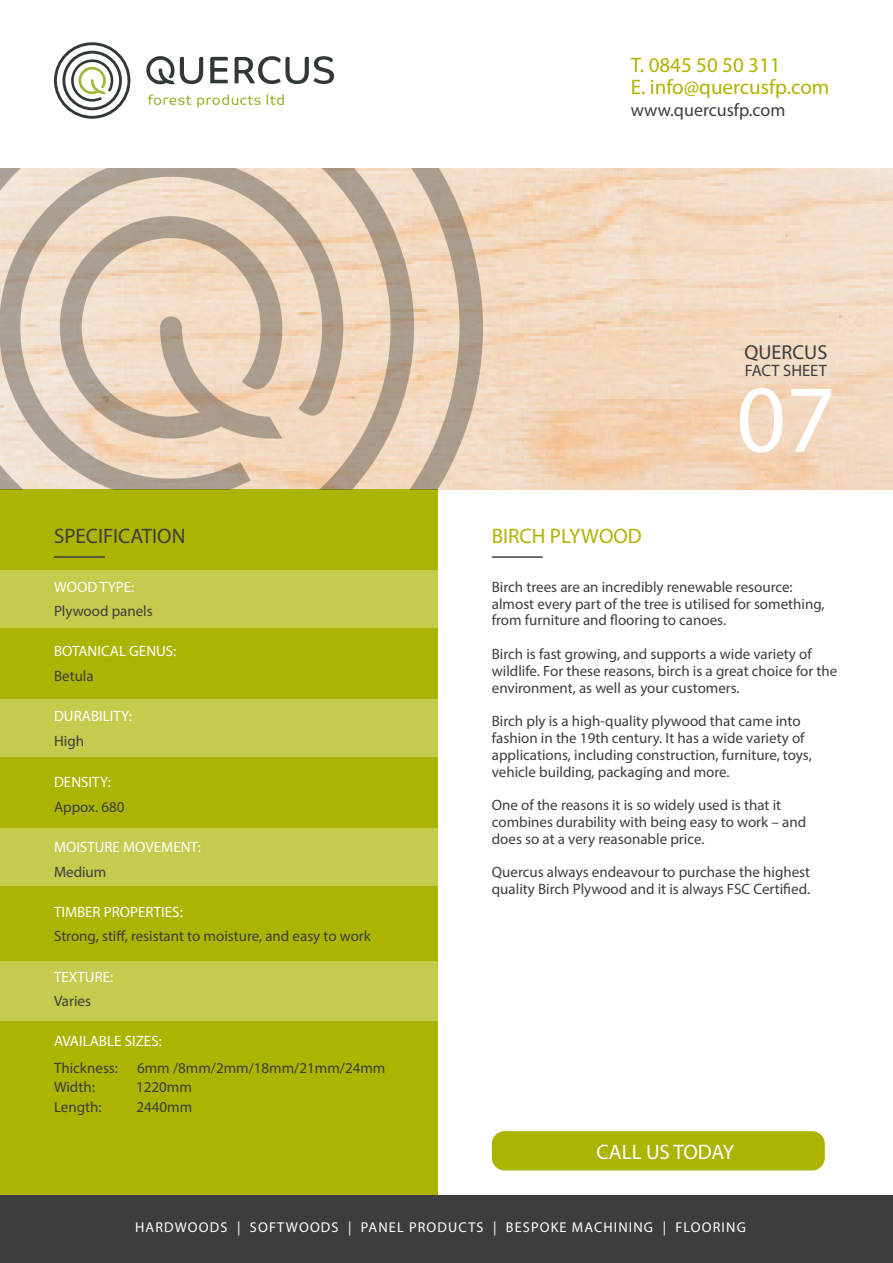
<style>
.page{position:relative;width:893px;height:1263px;background:#fff}
.page>*{position:absolute;margin:0;border:0;box-sizing:border-box;transform-origin:0 0}
.t1{font:96.6px "Myriad Pro";color:#fff}
.t2{font:21px "Myriad Pro";color:#abb500}
.t3{font:21px "Myriad Pro";color:#3d3d3b}
.t4{font:21px "Myriad Pro";color:#fff}
.t5{font:20.25px "Myriad Pro";color:#3d3d3b}
.t6{font:18px "Myriad Pro";color:#3d3d3b}
.t7{font:16.5px "Myriad Pro";color:#3d3d3b}
.t8{font:15px/16.8px "Myriad Pro";color:#3d3d3b}
.t9{font:15px "Myriad Pro";color:#fff}
.t10{font:14.25px "Myriad Pro";letter-spacing:.08em;color:#fff}
</style>
<div class="page">
<img style="left:483px;top:168px;width:409px;height:321px">
<svg style="left:148px;top:94px;width:43px;height:11px"></svg>
<svg style="left:197px;top:94px;width:64px;height:14px"></svg>
<svg style="left:267px;top:94px;width:17px;height:11px"></svg>
<svg style="left:210px;top:57px;width:18px;height:26px"></svg>
<svg style="left:235px;top:56px;width:99px;height:28px"></svg>
<svg style="left:146px;top:56px;width:57px;height:28px"></svg>
<svg style="left:54px;top:42px;width:76px;height:77px"></svg>
<div style="left:0;top:489px;width:437px;height:774px;background:#abb500"></div>
<div style="left:0;top:1196px;width:893px;height:67px;background:#3d3d3b"></div>
<div style="left:0;top:571px;width:437px;height:57px;background:#c4cb4d"></div>
<div style="left:0;top:699px;width:437px;height:58px;background:#c4cb4d"></div>
<div style="left:0;top:828px;width:437px;height:58px;background:#c4cb4d"></div>
<div style="left:0;top:961px;width:437px;height:60px;background:#c4cb4d"></div>
<hr style="left:54px;top:556px;width:51px;height:2px;background:#3d3d3b">
<hr style="left:492px;top:556px;width:51px;height:2px;background:#3d3d3b">
<div style="left:492px;top:1131px;width:333px;height:39px;background:#abb500;border-radius:13px"></div>
<svg style="left:343px;top:168px;width:140px;height:321px;background:#d9c3ac"></svg>
<svg style="left:0;top:168px;width:343px;height:321px;background:#dbc7b3"></svg>
<p class="t2" style="left:631px;top:52px;width:151px">T. 0845 50 50 311</p>
<p class="t2" style="left:631px;top:74px;width:200px">E. info@quercusfp.com</p>
<p class="t6" style="left:631px;top:99px;width:156px">www.quercusfp.com</p>
<p class="t3" style="left:54px;top:522px;width:133px">SPECIFICATION</p>
<p class="t9" style="left:54px;top:577px;width:82px">WOOD TYPE:</p>
<p class="t8" style="left:54px;top:602px;width:100px">Plywood panels</p>
<p class="t9" style="left:54px;top:641px;width:124px">BOTANICAL GENUS:</p>
<p class="t8" style="left:54px;top:667px;width:41px">Betula</p>
<p class="t9" style="left:54px;top:707px;width:79px">DURABILITY:</p>
<p class="t8" style="left:54px;top:733px;width:32px">High</p>
<p class="t9" style="left:54px;top:772px;width:58px">DENSITY:</p>
<p class="t8" style="left:54px;top:798px;width:72px">Appox. 680</p>
<p class="t9" style="left:54px;top:838px;width:148px">MOISTURE MOVEMENT:</p>
<p class="t8" style="left:54px;top:863px;width:54px">Medium</p>
<p class="t9" style="left:54px;top:903px;width:130px">TIMBER PROPERTIES:</p>
<p class="t8" style="left:54px;top:928px;width:318px">Strong, stiff, resistant to moisture, and easy to work</p>
<p class="t9" style="left:54px;top:967px;width:61px">TEXTURE:</p>
<p class="t8" style="left:54px;top:992px;width:39px">Varies</p>
<p class="t9" style="left:54px;top:1031px;width:109px">AVAILABLE SIZES:</p>
<p class="t8" style="left:54px;top:1059px;width:66px">Thickness:</p>
<p class="t8" style="left:137px;top:1059px;width:250px">6mm /8mm/2mm/18mm/21mm/24mm</p>
<p class="t8" style="left:54px;top:1079px;width:42px">Width:</p>
<p class="t8" style="left:136px;top:1079px;width:57px">1220mm</p>
<p class="t8" style="left:54px;top:1098px;width:49px">Length:</p>
<p class="t8" style="left:136px;top:1098px;width:57px">2440mm</p>
<p class="t2" style="left:492px;top:523px;width:152px">BIRCH PLYWOOD</p>
<p class="t5" style="left:744px;top:340px;width:84px">QUERCUS</p>
<p class="t7" style="left:745px;top:361px;width:83px">FACT SHEET</p>
<p class="t1" style="left:736px;top:360px;width:101px">07</p>
<p class="t8" style="left:492px;top:578px;width:302px">Birch trees are an incredibly renewable resource:</p>
<p class="t8" style="left:492px;top:595px;width:334px">almost every part of the tree is utilised for something, from furniture and flooring to canoes.</p>
<p class="t8" style="left:492px;top:645px;width:347px">Birch is fast growing, and supports a wide variety of wildlife. For these reasons, birch is a great choice for the environment, as well as your customers.</p>
<p class="t8" style="left:492px;top:712px;width:321px">Birch ply is a high-quality plywood that came into fashion in the 19th century. It has a wide variety of applications, including construction, furniture, toys, vehicle building, packaging and more.</p>
<p class="t8" style="left:492px;top:796px;width:316px">One of the reasons it is so widely used is that it combines durability with being easy to work – and does so at a very reasonable price.</p>
<p class="t8" style="left:492px;top:864px;width:320px">Quercus always endeavour to purchase the highest quality Birch Plywood and it is always FSC Certified.</p>
<p class="t4" style="left:597px;top:1138px;width:139px">CALL US TODAY</p>
<p class="t10" style="left:135px;top:1218px;width:612px">HARDWOODS | SOFTWOODS | PANEL PRODUCTS | BESPOKE MACHINING | FLOORING</p>
</div>
